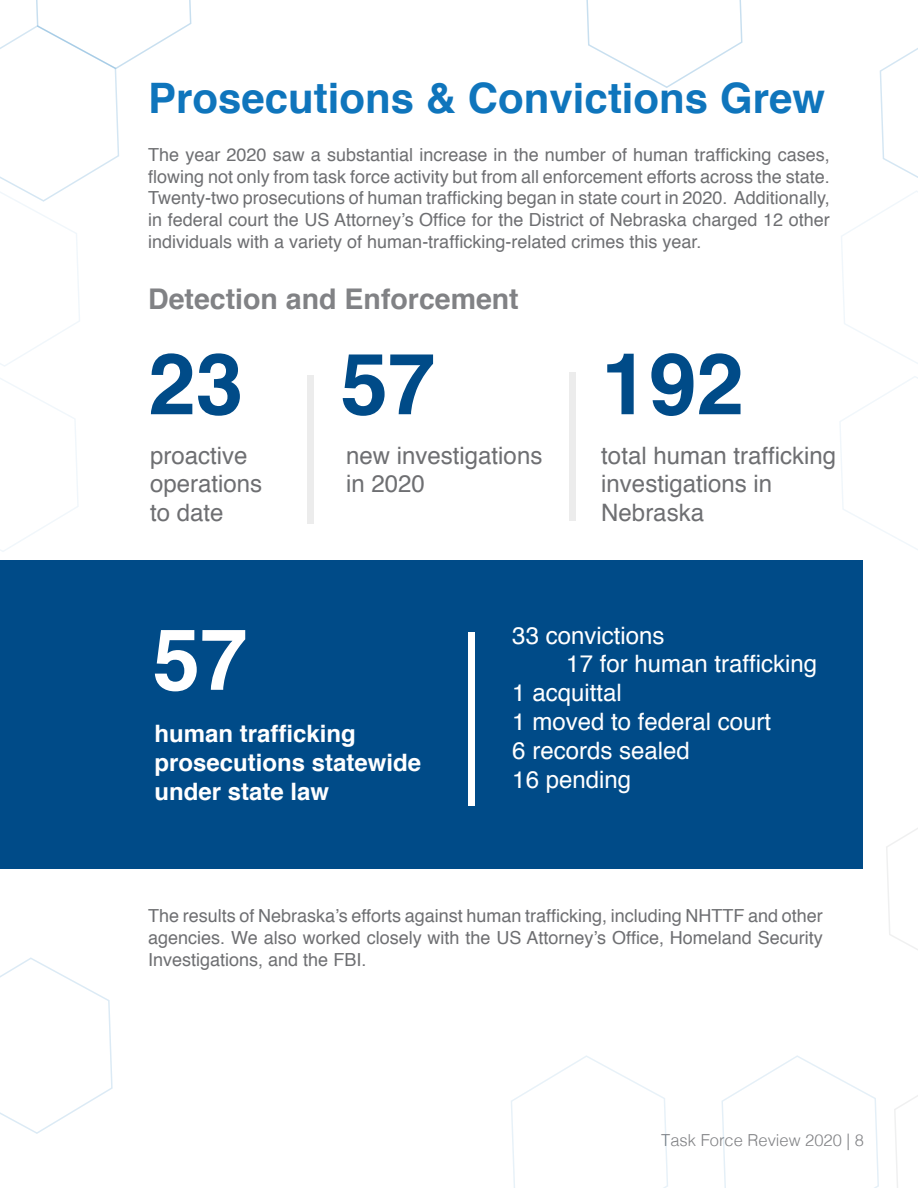
<style>
.page{position:relative;width:918px;height:1188px;background:#fff}
.page>*{position:absolute;margin:0;border:0;box-sizing:border-box;transform-origin:0 0}
.t1{font:700 85.5px "Helvetica";color:#004b88}
.t2{font:700 85.5px "Helvetica";color:#fff}
.t3{font:700 42px "Helvetica";color:#0f75bc}
.t4{font:700 28.5px "Helvetica";color:#818285}
.t5{font:24px/28.8px "Helvetica";color:#6e6f72}
.t6{font:24px "Helvetica";color:#fff}
.t7{font:700 24px/28.8px "Helvetica";color:#fff}
.t8{font:18px/21.6px "Helvetica";color:#6e6f72;text-align:justify}
.t9{font:300 16.5px "Helvetica";color:#818285}
</style>
<div class="page">
<svg style="left:586px;top:0;width:157px;height:88px"></svg>
<svg style="left:0;top:0;width:192px;height:367px"></svg>
<svg style="left:0;top:378px;width:78px;height:174px"></svg>
<svg style="left:0;top:957px;width:113px;height:177px"></svg>
<svg style="left:721px;top:1055px;width:158px;height:133px"></svg>
<svg style="left:511px;top:1055px;width:157px;height:133px"></svg>
<svg style="left:894px;top:1095px;width:24px;height:93px"></svg>
<svg style="left:886px;top:828px;width:32px;height:122px"></svg>
<svg style="left:841px;top:48px;width:77px;height:316px"></svg>
<svg style="left:839px;top:376px;width:79px;height:174px"></svg>
<div style="left:0;top:560px;width:863px;height:309px;background:#004b88"></div>
<div style="left:569px;top:373px;width:6px;height:148px;background:#ececec"></div>
<div style="left:307px;top:375px;width:7px;height:148px;background:#ececec"></div>
<div style="left:468px;top:632px;width:7px;height:174px;background:#fff"></div>
<p class="t3" style="left:148px;top:64px;width:678px">Prosecutions &amp; Convictions Grew</p>
<p class="t8" style="left:148px;top:145px;width:683px">The year 2020 saw a substantial increase in the number of human trafficking cases, flowing not only from task force activity but from all enforcement efforts across the state.<br>Twenty-two prosecutions of human trafficking began in state court in 2020. Additionally, in federal court the US Attorney’s Office for the District of Nebraska charged 12 other individuals with a variety of human-trafficking-related crimes this year.</p>
<p class="t4" style="left:148px;top:276px;width:372px">Detection and Enforcement</p>
<p class="t1" style="left:148px;top:315px;width:97px">23</p>
<p class="t1" style="left:340px;top:315px;width:97px">57</p>
<p class="t1" style="left:601px;top:315px;width:144px">192</p>
<p class="t5" style="left:150px;top:441px;width:99px">proactive</p>
<p class="t5" style="left:150px;top:470px;width:114px">operations</p>
<p class="t5" style="left:150px;top:499px;width:75px">to date</p>
<p class="t5" style="left:601px;top:441px;width:236px">total human trafficking investigations in<br>Nebraska</p>
<p class="t5" style="left:346px;top:441px;width:198px">new investigations in 2020</p>
<p class="t2" style="left:153px;top:591px;width:97px">57</p>
<p class="t7" style="left:154px;top:719px;width:268px">human trafficking prosecutions statewide under state law</p>
<p class="t6" style="left:512px;top:617px;width:154px">33 convictions</p>
<p class="t6" style="left:566px;top:646px;width:252px">17 for human trafficking</p>
<p class="t6" style="left:512px;top:674px;width:111px">1 acquittal</p>
<p class="t6" style="left:512px;top:703px;width:260px">1 moved to federal court</p>
<p class="t6" style="left:512px;top:732px;width:179px">6 records sealed</p>
<p class="t6" style="left:512px;top:761px;width:120px">16 pending</p>
<p class="t8" style="left:148px;top:906px;width:676px">The results of Nebraska’s efforts against human trafficking, including NHTTF and other agencies. We also worked closely with the US Attorney’s Office, Homeland Security Investigations, and the FBI.</p>
<p class="t9" style="left:661px;top:1126px;width:204px">Task Force Review 2020 | 8</p>
</div>
